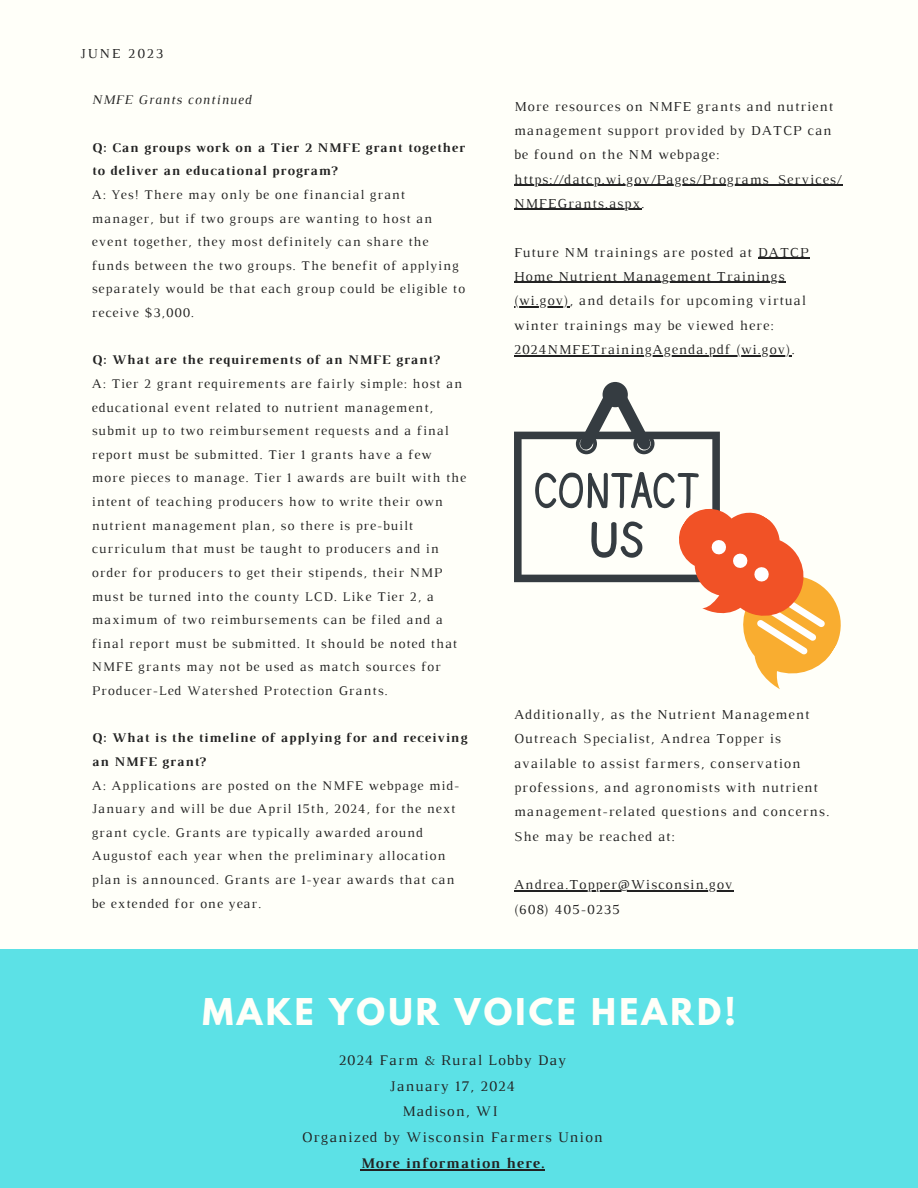
<style>
.page{position:relative;width:918px;height:1188px;background:#fffff9}
.page>*{position:absolute;margin:0;border:0;box-sizing:border-box;transform-origin:0 0}
.t1{font:700 32.7px "League Spartan";letter-spacing:.1em;color:#fffff9}
.t2{font:15px "Luthier";letter-spacing:.07em;color:#222}
.t3{font:700 15px "Luthier";letter-spacing:.07em;color:#222}
.t4{font:13.95px/24.3px "Luthier";letter-spacing:.07em;color:#222}
.t5{font:13.95px "Luthier";letter-spacing:.14em;color:#222}
.t6{font:13.5px/23.5px "Luthier";letter-spacing:.07em;color:#222}
.t7{font:700 13.5px/23.7px "Luthier";letter-spacing:.07em;color:#222}
.t8{font:italic 13.5px "Luthier";letter-spacing:.07em;color:#222}
</style>
<div class="page">
<hr style="left:514px;top:185px;width:328px;height:1px;background:#222">
<hr style="left:514px;top:209px;width:127px;height:1px;background:#222">
<hr style="left:758px;top:258px;width:52px;height:1px;background:#222">
<hr style="left:514px;top:282px;width:272px;height:1px;background:#222">
<hr style="left:514px;top:306px;width:55px;height:1px;background:#222">
<hr style="left:514px;top:355px;width:277px;height:1px;background:#222">
<hr style="left:514px;top:891px;width:220px;height:1px;background:#222">
<div style="left:0;top:950px;width:918px;height:238px;background:#5ce1e6"></div>
<div style="left:603px;top:382px;width:25px;height:25px;background:#353c41;border-radius:50%"></div>
<svg style="left:514px;top:386px;width:327px;height:303px"></svg>
<hr style="left:360px;top:1169px;width:185px;height:1px;background:#222">
<p class="t5" style="left:80px;top:49px;width:85px">JUNE 2023</p>
<p class="t8" style="left:92px;top:95px;width:161px">NMFE Grants continued</p>
<p class="t7" style="left:92px;top:136px;width:375px">Q: Can groups work on a Tier 2 NMFE grant together to deliver an educational program?</p>
<p class="t6" style="left:92px;top:184px;width:375px">A: Yes! There may only be one financial grant manager, but if two groups are wanting to host an event together, they most definitely can share the funds between the two groups. The benefit of applying separately would be that each group could be eligible to receive $3,000.</p>
<p class="t7" style="left:92px;top:349px;width:349px">Q: What are the requirements of an NMFE grant?</p>
<p class="t6" style="left:92px;top:373px;width:376px">A: Tier 2 grant requirements are fairly simple: host an educational event related to nutrient management, submit up to two reimbursement requests and a final report must be submitted. Tier 1 grants have a few more pieces to manage. Tier 1 awards are built with the intent of teaching producers how to write their own nutrient management plan, so there is pre-built curriculum that must be taught to producers and in order for producers to get their stipends, their NMP must be turned into the county LCD. Like Tier 2, a maximum of two reimbursements can be filed and a final report must be submitted. It should be noted that NMFE grants may not be used as match sources for Producer-Led Watershed Protection Grants.</p>
<p class="t7" style="left:92px;top:727px;width:377px">Q: What is the timeline of applying for and receiving an NMFE grant?</p>
<p class="t6" style="left:92px;top:774px;width:369px">A: Applications are posted on the NMFE webpage mid-January and will be due April 15th, 2024, for the next grant cycle. Grants are typically awarded around Augustof each year when the preliminary allocation plan is announced. Grants are 1-year awards that can be extended for one year.</p>
<p class="t4" style="left:514px;top:95px;width:329px">More resources on NMFE grants and nutrient management support provided by DATCP can be found on the NM webpage: https://datcp.wi.gov/Pages/Programs_Services/ NMFEGrants.aspx.</p>
<p class="t4" style="left:514px;top:241px;width:296px">Future NM trainings are posted at DATCP Home Nutrient Management Trainings (wi.gov), and details for upcoming virtual winter trainings may be viewed here:<br>2024NMFETrainingAgenda.pdf (wi.gov).</p>
<p class="t4" style="left:514px;top:703px;width:317px">Additionally, as the Nutrient Management Outreach Specialist, Andrea Topper is available to assist farmers, conservation professions, and agronomists with nutrient management-related questions and concerns.<br>She may be reached at:</p>
<p class="t4" style="left:514px;top:874px;width:220px">Andrea.Topper@Wisconsin.gov</p>
<p class="t4" style="left:514px;top:898px;width:108px">(608) 405-0235</p>
<p class="t1" style="left:203px;top:996px;width:535px">MAKE YOUR VOICE HEARD!</p>
<p class="t2" style="left:339px;top:1054px;width:229px">2024 Farm &amp; Rural Lobby Day</p>
<p class="t2" style="left:390px;top:1080px;width:127px">January 17, 2024</p>
<p class="t2" style="left:402px;top:1106px;width:97px">Madison, WI</p>
<p class="t2" style="left:302px;top:1132px;width:302px">Organized by Wisconsin Farmers Union</p>
<p class="t3" style="left:360px;top:1158px;width:185px">More information here.</p>
</div>
